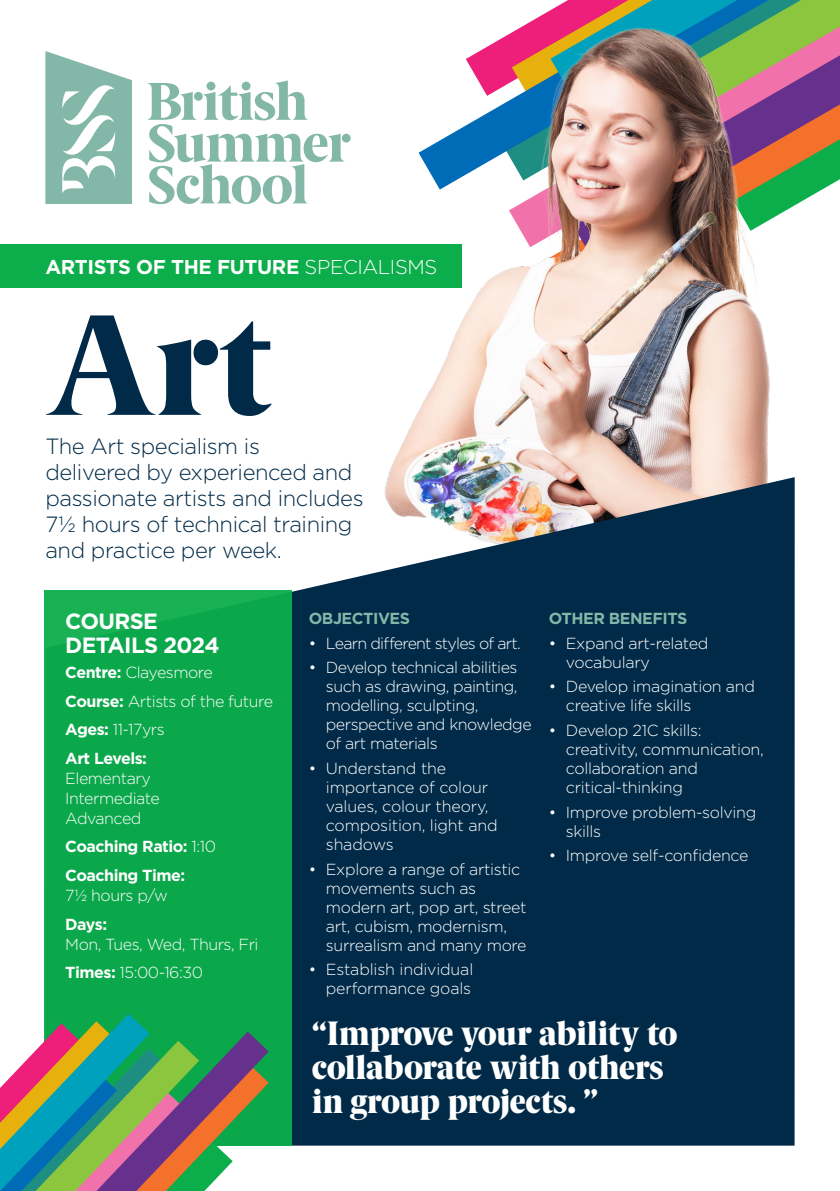
<style>
.page{position:relative;width:840px;height:1191px;background:#fff}
.page>*{position:absolute;margin:0;border:0;box-sizing:border-box;transform-origin:0 0}
.t1{font:900 144px "Berlingske Serif";color:#002a47;scale:.96 1}
.t2{font:900 34px/34px "Berlingske Serif";letter-spacing:-.005em;color:#fff;scale:.96 1}
.Intro_text{font:300 22px/26px "Gotham";letter-spacing:-.02em;color:#002a47}
.Body_copy{font:700 22px/24px "Gotham";letter-spacing:-.03em;color:#fff}
.Body_copy-2{font:700 20px "Gotham";letter-spacing:-.02em;color:#fff}
.Intro_text-2{font:300 16px/19px "Gotham";letter-spacing:-.02em;color:#fff}
.Intro_text-3{font:700 16px/20px "Gotham";letter-spacing:-.03em;color:#fff}
.Intro_text-4{font:300 16px "Gotham";letter-spacing:-.05em;color:#fff}
.Body_copy-3{font:700 16px "Gotham";letter-spacing:-.03em;color:#83b7a8}
.s1{font-weight:300}
.s2{font-weight:700}
</style>
<div class="page">
<img style="left:350px;top:0;width:489px;height:691px">
<svg style="left:147px;top:80px;width:203px;height:124px"></svg>
<svg style="left:45px;top:51px;width:87px;height:153px"></svg>
<svg style="left:292px;top:477px;width:502px;height:668px;background:#123752"></svg>
<div style="left:44px;top:590px;width:248px;height:555px;background:linear-gradient(to right,#0da84c,#0ba74b)"></div>
<svg style="left:0;top:1013px;width:268px;height:178px;background:#6d9278"></svg>
<div style="left:0;top:244px;width:461px;height:44px;background:#0cae4c"></div>
<p class="Body_copy-2" style="left:45px;top:254px;width:393px">ARTISTS OF THE FUTURE <span class="s1">SPECIALISMS</span></p>
<p class="t1" style="left:45px;top:248px;width:236px">Art</p>
<p class="Intro_text" style="left:45px;top:433px;width:319px">The Art specialism is<br>delivered by experienced and passionate artists and includes<br>7½ hours of technical training and practice per week.</p>
<p class="Body_copy" style="left:65px;top:609px;width:156px">COURSE<br>DETAILS 2024</p>
<p class="Intro_text-2" style="left:65px;top:663px;width:149px"><span class="s2">Centre:</span> Clayesmore</p>
<p class="Intro_text-2" style="left:65px;top:691px;width:209px"><span class="s2">Course:</span> Artists of the future</p>
<p class="Intro_text-2" style="left:65px;top:720px;width:101px"><span class="s2">Ages:</span> 11-17yrs</p>
<p class="Intro_text-2" style="left:65px;top:748px;width:96px;line-height:20px"><span class="s2">Art Levels:<br></span>Elementary<br>Intermediate<br>Advanced</p>
<p class="Intro_text-3" style="left:65px;top:836px;width:152px">Coaching Ratio: <span class="s1">1:10</span></p>
<p class="Intro_text-3" style="left:65px;top:865px;width:121px">Coaching Time:<br><span class="s1">7½ hours p/w</span></p>
<p class="Intro_text-2" style="left:65px;top:913px;width:195px;line-height:20px"><span class="s2">Days:<br></span>Mon, Tues, Wed, Thurs, Fri</p>
<p class="Intro_text-2" style="left:65px;top:962px;width:139px"><span class="s2">Times:</span> 15:00-16:30</p>
<p class="Body_copy-3" style="left:308px;top:607px;width:103px">OBJECTIVES</p>
<p class="Intro_text-4" style="left:308px;top:633px;width:213px">• Learn different styles of art.</p>
<p class="Intro_text-2" style="left:326px;top:657px;width:207px;text-indent:-17px">• Develop technical abilities such as drawing, painting, modelling, sculpting, perspective and knowledge of art materials</p>
<p class="Intro_text-2" style="left:326px;top:758px;width:173px;text-indent:-17px">• Understand the importance of colour values, colour theory, composition, light and shadows</p>
<p class="Intro_text-2" style="left:326px;top:859px;width:202px;text-indent:-17px">• Explore a range of artistic movements such as modern art, pop art, street art, cubism, modernism, surrealism and many more</p>
<p class="Intro_text-2" style="left:308px;top:959px;width:166px;text-align:right">• Establish individual performance goals</p>
<p class="Body_copy-3" style="left:548px;top:607px;width:140px">OTHER BENEFITS</p>
<p class="Intro_text-2" style="left:565px;top:633px;width:144px;text-indent:-17px">• Expand art-related vocabulary</p>
<p class="Intro_text-2" style="left:565px;top:676px;width:190px;text-indent:-17px">• Develop imagination and creative life skills</p>
<p class="Intro_text-2" style="left:565px;top:720px;width:199px;text-indent:-17px">• Develop 21C skills: creativity, communication, collaboration and critical-thinking</p>
<p class="Intro_text-2" style="left:565px;top:802px;width:192px;text-indent:-17px">• Improve problem-solving skills</p>
<p class="Intro_text-2" style="left:548px;top:845px;width:201px">• Improve self-confidence</p>
<p class="t2" style="left:312px;top:1014px;width:382px">“Improve your ability to collaborate with others in group projects. ”</p>
</div>
